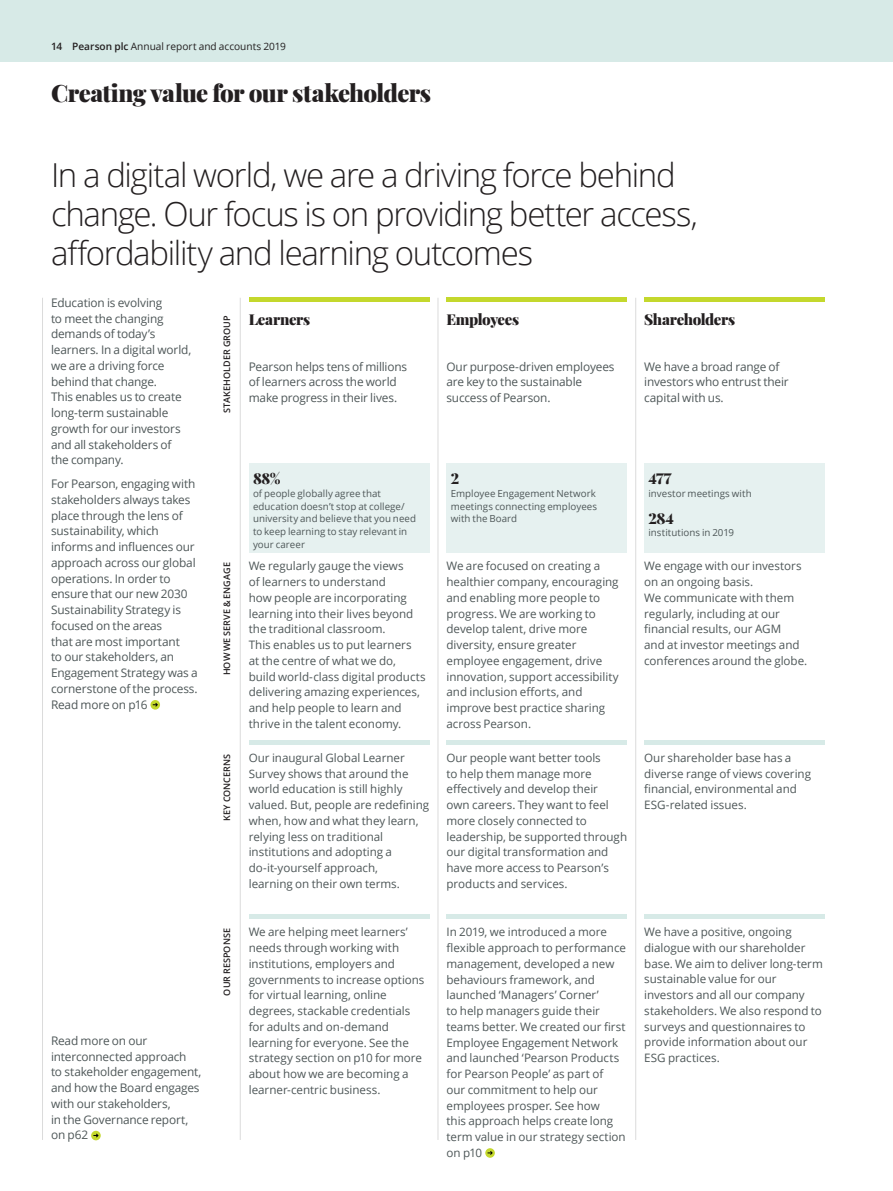
<style>
.page{position:relative;width:893px;height:1191px;background:#fff}
.page>*{position:absolute;margin:0;border:0;box-sizing:border-box;transform-origin:0 0}
.Introduction_Large{font:300 33px/39px "Open Sans";letter-spacing:-.04em;color:#231f20}
.Page_SubTitle{font:900 24px "Playfair Display";letter-spacing:-.03em;color:#231f20}
.Heading_1{font:900 15px "Playfair Display";letter-spacing:-.03em;color:#231f20}
.Bodytext{font:11.85px/15.8px "Open Sans";letter-spacing:-.015em;color:#4e5758}
.Bodytext_Small{font:11.7px/15.8px "Open Sans";letter-spacing:-.005em;color:#4e5758}
.t1{font:10.2px "Open Sans";color:#231f20}
.Footnotes_NoIndent{font:9.75px/12.8px "Open Sans";letter-spacing:.005em;color:#4e5758}
.Table_Col_Head{font:600 9px "Open Sans";letter-spacing:.01em;color:#231f20}
.s1{font-weight:600}
</style>
<div class="page">
<hr style="left:249px;top:298px;width:180px;height:4px;background:#c4d82d">
<hr style="left:446px;top:298px;width:181px;height:4px;background:#c4d82d">
<hr style="left:644px;top:298px;width:181px;height:4px;background:#c4d82d">
<hr style="left:240px;top:298px;width:1px;height:842px;background:#dbdbdb">
<hr style="left:42px;top:298px;width:1px;height:842px;background:#dbdbdb">
<hr style="left:438px;top:298px;width:1px;height:842px;background:#dbdbdb">
<hr style="left:635px;top:298px;width:1px;height:842px;background:#dbdbdb">
<div style="left:249px;top:463px;width:180px;height:90px;background:#e6f1f0"></div>
<div style="left:446px;top:463px;width:181px;height:90px;background:#e6f1f0"></div>
<div style="left:644px;top:463px;width:181px;height:90px;background:#e6f1f0"></div>
<svg style="left:485px;top:1148px;width:10px;height:9px"></svg>
<svg style="left:488px;top:1150px;width:5px;height:5px"></svg>
<hr style="left:249px;top:740px;width:180px;height:4px;background:#d7eae7">
<hr style="left:446px;top:740px;width:181px;height:4px;background:#d7eae7">
<hr style="left:644px;top:740px;width:181px;height:4px;background:#d7eae7">
<hr style="left:249px;top:914px;width:180px;height:4px;background:#d7eae7">
<hr style="left:446px;top:914px;width:181px;height:4px;background:#d7eae7">
<hr style="left:644px;top:914px;width:181px;height:4px;background:#d7eae7">
<svg style="left:91px;top:1130px;width:10px;height:10px"></svg>
<svg style="left:93px;top:1132px;width:6px;height:6px"></svg>
<svg style="left:150px;top:700px;width:10px;height:9px"></svg>
<svg style="left:153px;top:702px;width:5px;height:5px"></svg>
<div style="left:0;top:0;width:893px;height:62px;background:#d7eae7"></div>
<p class="t1" style="left:51px;top:40px;width:236px"><span class="s1">14 Pearson plc</span> Annual report and accounts 2019</p>
<p class="Page_SubTitle" style="left:51px;top:74px;width:382px">Creating value for our stakeholders</p>
<p class="Introduction_Large" style="left:51px;top:154px;width:648px">In a digital world, we are a driving force behind change. Our focus is on providing better access, affordability and learning outcomes</p>
<p class="Bodytext" style="left:51px;top:294px;width:142px">Education is evolving<br>to meet the changing demands of today’s learners. In a digital world, we are a driving force behind that change.<br>This enables us to create long-term sustainable growth for our investors and all stakeholders of the company.</p>
<p class="Bodytext" style="left:51px;top:475px;width:148px">For Pearson, engaging with stakeholders always takes place through the lens of sustainability, which informs and influences our approach across our global operations. In order to ensure that our new 2030<br>Sustainability Strategy is focused on the areas<br>that are most important<br>to our stakeholders, an<br>Engagement Strategy was a cornerstone of the process.<br>Read more on p16</p>
<p class="Bodytext" style="left:51px;top:1032px;width:152px">Read more on our interconnected approach<br>to stakeholder engagement, and how the Board engages with our stakeholders,<br>in the Governance report, on p62</p>
<p class="Table_Col_Head" style="left:221px;top:413px;width:99px;rotate:-90deg">STAKEHOLDER GROUP</p>
<p class="Heading_1" style="left:249px;top:308px;width:63px">Learners</p>
<p class="Heading_1" style="left:446px;top:308px;width:74px">Employees</p>
<p class="Heading_1" style="left:644px;top:308px;width:92px">Shareholders</p>
<p class="Bodytext" style="left:249px;top:358px;width:160px">Pearson helps tens of millions of learners across the world make progress in their lives.</p>
<p class="Bodytext" style="left:446px;top:358px;width:170px">Our purpose-driven employees are key to the sustainable success of Pearson.</p>
<p class="Bodytext" style="left:644px;top:358px;width:146px">We have a broad range of investors who entrust their capital with us.</p>
<p class="Table_Col_Head" style="left:221px;top:675px;width:115px;rotate:-90deg">HOW WE SERVE &amp; ENGAGE</p>
<p class="Table_Col_Head" style="left:221px;top:821px;width:69px;rotate:-90deg">KEY CONCERNS</p>
<p class="Table_Col_Head" style="left:221px;top:995px;width:69px;rotate:-90deg">OUR RESPONSE</p>
<p class="Heading_1" style="left:253px;top:466px;width:29px">88%</p>
<p class="Footnotes_NoIndent" style="left:253px;top:487px;width:165px">of people globally agree that education doesn’t stop at college/ university and believe that you need to keep learning to stay relevant in your career</p>
<p class="Heading_1" style="left:451px;top:466px;width:10px">2</p>
<p class="Footnotes_NoIndent" style="left:451px;top:487px;width:148px;text-align:justify">Employee Engagement Network meetings connecting employees with the Board</p>
<p class="Heading_1" style="left:648px;top:466px;width:25px">477</p>
<p class="Footnotes_NoIndent" style="left:648px;top:487px;width:105px">investor meetings with</p>
<p class="Heading_1" style="left:648px;top:506px;width:27px">284</p>
<p class="Footnotes_NoIndent" style="left:648px;top:526px;width:87px">institutions in 2019</p>
<p class="Bodytext_Small" style="left:249px;top:558px;width:179px">We regularly gauge the views<br>of learners to understand<br>how people are incorporating learning into their lives beyond the traditional classroom.<br>This enables us to put learners<br>at the centre of what we do, build world-class digital products delivering amazing experiences, and help people to learn and thrive in the talent economy.</p>
<p class="Bodytext_Small" style="left:446px;top:558px;width:174px">We are focused on creating a healthier company, encouraging and enabling more people to progress. We are working to develop talent, drive more diversity, ensure greater employee engagement, drive innovation, support accessibility and inclusion efforts, and improve best practice sharing across Pearson.</p>
<p class="Bodytext_Small" style="left:644px;top:558px;width:165px">We engage with our investors on an ongoing basis.<br>We communicate with them regularly, including at our financial results, our AGM<br>and at investor meetings and conferences around the globe.</p>
<p class="Bodytext_Small" style="left:249px;top:749px;width:182px">Our inaugural Global Learner<br>Survey shows that around the world education is still highly valued. But, people are redefining when, how and what they learn, relying less on traditional institutions and adopting a do-it-yourself approach,<br>learning on their own terms.</p>
<p class="Bodytext_Small" style="left:446px;top:749px;width:182px">Our people want better tools<br>to help them manage more effectively and develop their<br>own careers. They want to feel more closely connected to leadership, be supported through our digital transformation and have more access to Pearson’s products and services.</p>
<p class="Bodytext_Small" style="left:644px;top:749px;width:168px">Our shareholder base has a diverse range of views covering financial, environmental and<br>ESG-related issues.</p>
<p class="Bodytext_Small" style="left:249px;top:923px;width:177px">We are helping meet learners’ needs through working with institutions, employers and governments to increase options for virtual learning, online degrees, stackable credentials for adults and on-demand learning for everyone. See the strategy section on p10 for more about how we are becoming a learner-centric business.</p>
<p class="Bodytext_Small" style="left:446px;top:924px;width:181px">In 2019, we introduced a more flexible approach to performance management, developed a new behaviours framework, and launched ‘Managers’ Corner’<br>to help managers guide their teams better. We created our first<br>Employee Engagement Network and launched ‘Pearson Products for Pearson People’ as part of<br>our commitment to help our employees prosper. See how<br>this approach helps create long term value in our strategy section on p10</p>
<p class="Bodytext_Small" style="left:644px;top:923px;width:180px">We have a positive, ongoing dialogue with our shareholder base. We aim to deliver long-term sustainable value for our investors and all our company stakeholders. We also respond to surveys and questionnaires to provide information about our<br>ESG practices.</p>
</div>
